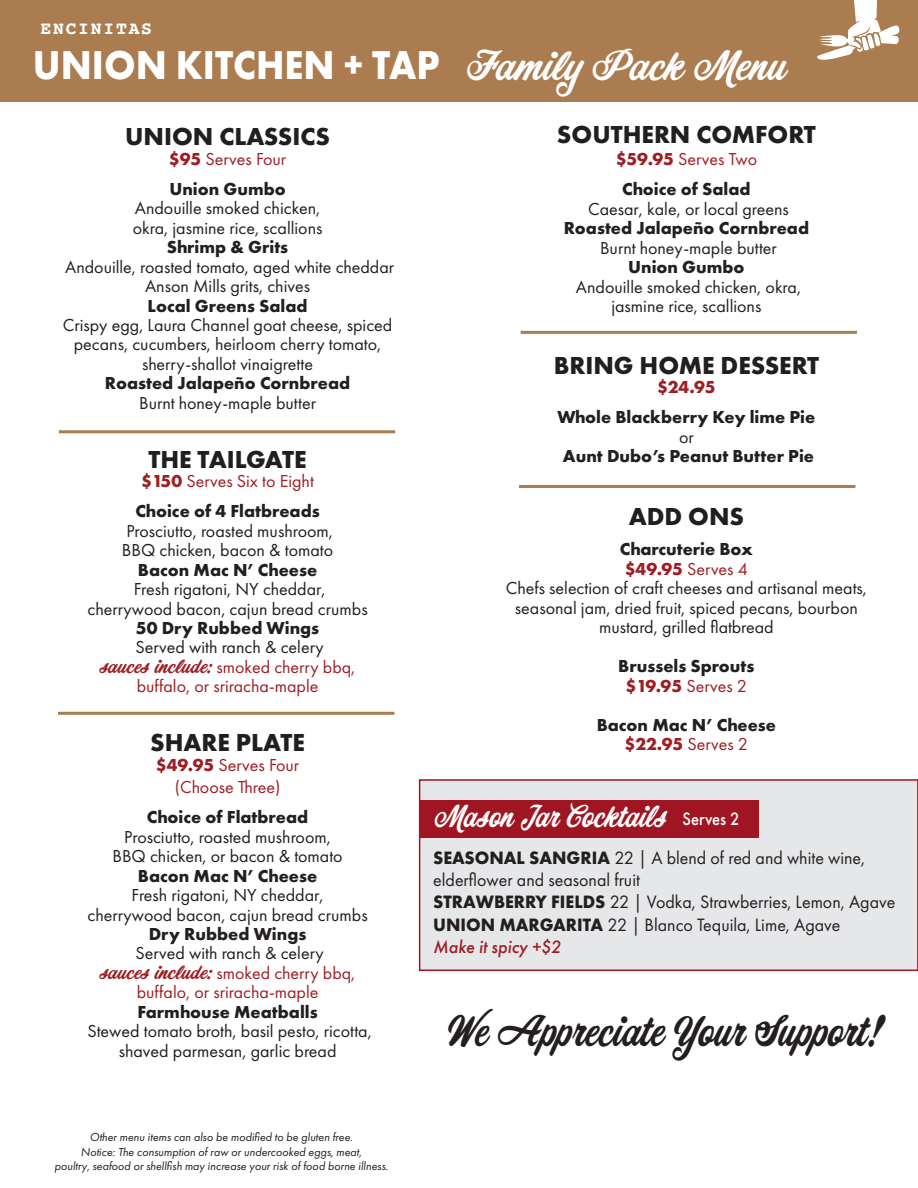
<style>
.page{position:relative;width:918px;height:1188px;background:#fff}
.page>*{position:absolute;margin:0;border:0;box-sizing:border-box;transform-origin:0 0}
.t1{font:700 41.7px "Futura PT";color:#fff;scale:.93 1}
.t2{font:40.2px "Corner Store JF";color:#231f20;scale:.86 1}
.t3{font:28.65px "Corner Store JF";color:#fff;scale:.9 1}
.t4{font:700 25.5px "Futura PT";color:#211e1e}
.t5{font:18.6px/22.4px "Futura PT";color:#231f20}
.t6{font:18px/19.5px "Futura PT";color:#211e1e;text-align:center}
.t7{font:700 18px/30px "Futura PT";color:#231f20;text-align:center}
.t8{font:18px/19.5px "Futura PT";color:#9e1e23;text-align:center}
.t9{font:700 18px "Courier";letter-spacing:.1em;color:#fff}
.t10{font:700 18px "Futura PT";color:#9e1e23}
.t11{font:italic 12px/14.4px "Futura PT";color:#211e1e;text-align:center}
.s1{font-family:"Corner Store JF";font-weight:400;font-size:38.4px}
.s2{font-weight:700}
.s3{font-weight:700;color:#231f20}
.s4{color:#9e1e23}
.s5{font-weight:400;color:#9e1e23}
.s6{color:#211e1e}
.s7{font-family:"Corner Store JF"}
.s8{font-weight:700;color:#9e1e23}
.s9{font-family:"Futura PT";font-weight:500;font-size:18.6px}
.s10{font-weight:500;font-style:italic;color:#9e1e23}
</style>
<div class="page">
<div style="left:0;top:0;width:918px;height:102px;background:#aa7c50"></div>
<svg style="left:817px;top:0;width:83px;height:60px"></svg>
<hr style="left:59px;top:430px;width:336px;height:3px;background:#aa7c50">
<hr style="left:58px;top:712px;width:336px;height:3px;background:#aa7c50">
<hr style="left:519px;top:485px;width:336px;height:3px;background:#aa7c50">
<hr style="left:521px;top:331px;width:336px;height:3px;background:#aa7c50">
<div style="left:419px;top:779px;width:499px;height:192px;background:#e6e7e9;border:2px solid #a01522"></div>
<div style="left:420px;top:800px;width:339px;height:38px;background:#a01522"></div>
<p class="t9" style="left:41px;top:14px;width:113px">ENCINITAS</p>
<h1 class="t1" style="left:33px;top:39px;width:811px">UNION KITCHEN + TAP <span class="s1">Family Pack Menu</span></h1>
<h3 class="t4" style="left:125px;top:120px;width:206px">UNION CLASSICS</h3>
<p class="t8" style="left:169px;top:143px;width:119px;line-height:30px;text-align:left"><span class="s2">$95</span> Serves Four<br><span class="s3">Union Gumbo</span></p>
<p class="t6" style="left:133px;top:198px;width:191px;text-align:left">Andouille smoked chicken, okra, jasmine rice, scallions</p>
<p class="t7" style="left:167px;top:232px;width:123px">Shrimp &amp; Grits</p>
<p class="t6" style="left:65px;top:257px;width:331px">Andouille, roasted tomato, aged white cheddar<br>Anson Mills grits, chives</p>
<p class="t7" style="left:148px;top:290px;width:162px">Local Greens Salad</p>
<p class="t6" style="left:63px;top:315px;width:331px">Crispy egg, Laura Channel goat cheese, spiced pecans, cucumbers, heirloom cherry tomato, sherry-shallot vinaigrette</p>
<p class="t7" style="left:105px;top:368px;width:247px">Roasted Jalapeño Cornbread</p>
<p class="t6" style="left:139px;top:393px;width:178px">Burnt honey-maple butter</p>
<h3 class="t4" style="left:148px;top:443px;width:160px">THE TAILGATE</h3>
<p class="t7" style="left:135px;top:466px;width:186px"><span class="s4">$150</span> <span class="s5">Serves Six to Eight<br></span>Choice of 4 Flatbreads</p>
<p class="t6" style="left:122px;top:521px;width:213px;text-align:left">Prosciutto, roasted mushroom,<br>BBQ chicken, bacon &amp; tomato</p>
<p class="t7" style="left:138px;top:554px;width:181px">Bacon Mac N’ Cheese</p>
<p class="t6" style="left:88px;top:579px;width:282px">Fresh rigatoni, NY cheddar, cherrywood bacon, cajun bread crumbs</p>
<p class="t7" style="left:136px;top:613px;width:185px">50 Dry Rubbed Wings</p>
<p class="t8" style="left:100px;top:638px;width:257px"><span class="s6">Served with ranch &amp; celery<br></span><span class="s7">sauces include:</span> smoked cherry bbq, buffalo, or sriracha-maple</p>
<h3 class="t4" style="left:150px;top:726px;width:156px">SHARE PLATE</h3>
<p class="t8" style="left:156px;top:753px;width:145px;line-height:22.5px"><span class="s2">$49.95</span> Serves Four (Choose Three)</p>
<p class="t7" style="left:147px;top:802px;width:163px">Choice of Flatbread</p>
<p class="t6" style="left:112px;top:827px;width:232px">Prosciutto, roasted mushroom,<br>BBQ chicken, or bacon &amp; tomato</p>
<p class="t7" style="left:138px;top:860px;width:181px">Bacon Mac N’ Cheese</p>
<p class="t6" style="left:88px;top:885px;width:282px">Fresh rigatoni, NY cheddar, cherrywood bacon, cajun bread crumbs</p>
<p class="t7" style="left:149px;top:919px;width:159px">Dry Rubbed Wings</p>
<p class="t8" style="left:100px;top:944px;width:257px"><span class="s6">Served with ranch &amp; celery<br></span><span class="s7">sauces include:</span> smoked cherry bbq, buffalo, or sriracha-maple</p>
<p class="t7" style="left:137px;top:997px;width:182px">Farmhouse Meatballs</p>
<p class="t6" style="left:87px;top:1022px;width:286px">Stewed tomato broth, basil pesto, ricotta, shaved parmesan, garlic bread</p>
<p class="t11" style="left:54px;top:1130px;width:335px">Other menu items can also be modified to be gluten free.<br>Notice: The consumption of raw or undercooked eggs, meat,<br>poultry, seafood or shellfish may increase your risk of food borne illness.</p>
<h3 class="t4" style="left:557px;top:118px;width:260px">SOUTHERN COMFORT</h3>
<p class="t7" style="left:616px;top:144px;width:143px"><span class="s4">$59.95</span> <span class="s5">Serves Two<br></span>Choice of Salad</p>
<p class="t6" style="left:588px;top:199px;width:202px">Caesar, kale, or local greens</p>
<p class="t7" style="left:564px;top:213px;width:247px">Roasted Jalapeño Cornbread</p>
<p class="t6" style="left:600px;top:238px;width:178px">Burnt honey-maple butter</p>
<p class="t7" style="left:628px;top:252px;width:118px">Union Gumbo</p>
<p class="t6" style="left:576px;top:277px;width:227px">Andouille smoked chicken, okra, jasmine rice, scallions</p>
<h3 class="t4" style="left:554px;top:349px;width:267px">BRING HOME DESSERT</h3>
<p class="t10" style="left:657px;top:376px;width:60px">$24.95</p>
<p class="t7" style="left:557px;top:402px;width:259px">Whole Blackberry Key lime Pie</p>
<p class="t6" style="left:679px;top:427px;width:16px">or</p>
<p class="t7" style="left:563px;top:441px;width:253px">Aunt Dubo’s Peanut Butter Pie</p>
<h3 class="t4" style="left:629px;top:500px;width:117px">ADD ONS</h3>
<p class="t6" style="left:506px;top:539px;width:363px"><span class="s3">Charcuterie Box<br></span><span class="s8">$49.95</span> <span class="s4">Serves 4<br></span>Chefs selection of craft cheeses and artisanal meats, seasonal jam, dried fruit, spiced pecans, bourbon mustard, grilled flatbread</p>
<p class="t7" style="left:618px;top:656px;width:138px;line-height:19.5px">Brussels Sprouts <span class="s4">$19.95</span> <span class="s5">Serves 2</span></p>
<p class="t7" style="left:597px;top:715px;width:181px;line-height:19.5px">Bacon Mac N’ Cheese <span class="s4">$22.95</span> <span class="s5">Serves 2</span></p>
<h3 class="t3" style="left:435px;top:796px;width:340px">Mason Jar Cocktails <span class="s9">Serves 2</span></h3>
<p class="t5" style="left:433px;top:846px;width:464px"><span class="s2">SEASONAL SANGRIA</span> 22 | A blend of red and white wine, elderflower and seasonal fruit<br><span class="s2">STRAWBERRY FIELDS</span> 22 | Vodka, Strawberries, Lemon, Agave <span class="s2">UNION MARGARITA</span> 22 | Blanco Tequila, Lime, Agave<br><span class="s10">Make it spicy +$2</span></p>
<h2 class="t2" style="left:448px;top:1002px;width:507px">We Appreciate Your Support!</h2>
</div>
